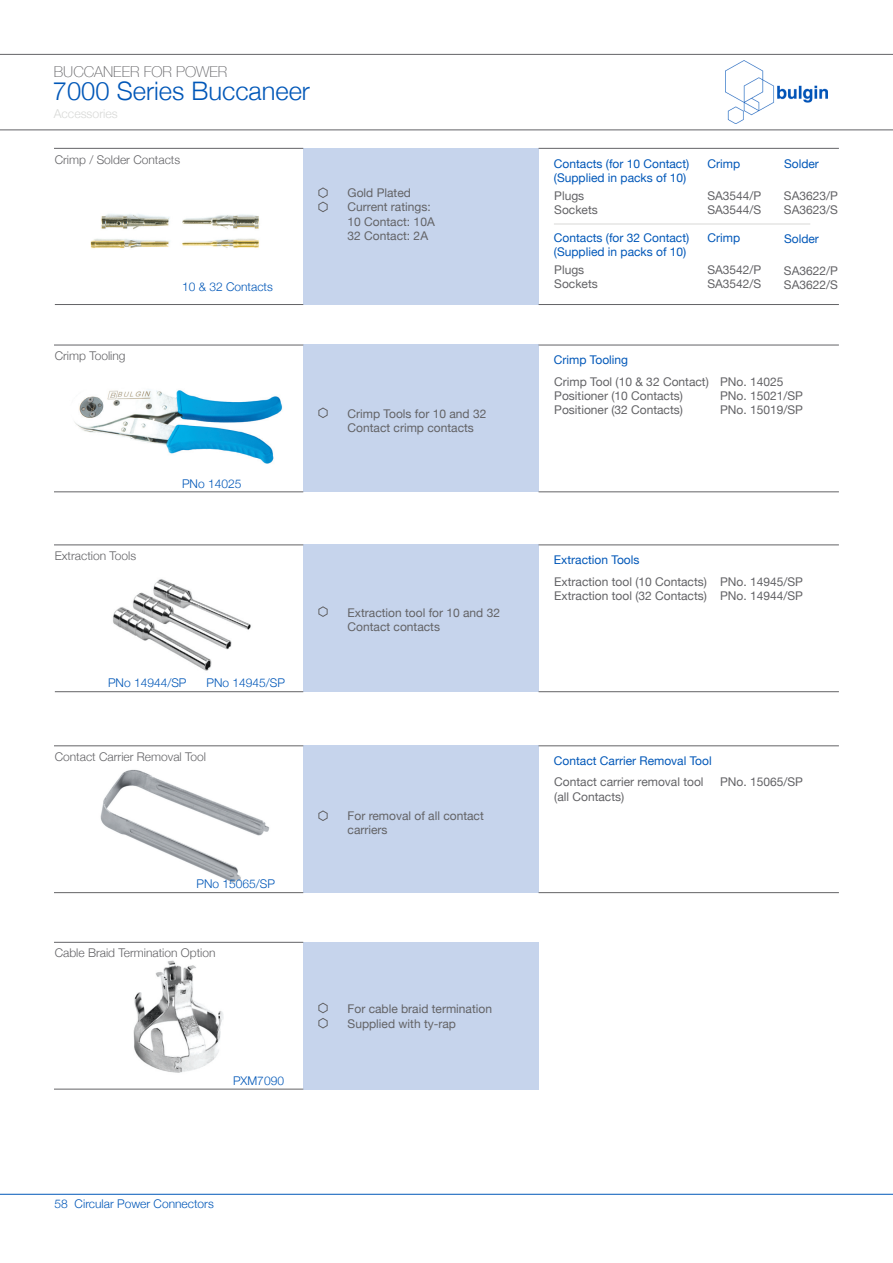
<style>
.page{position:relative;width:893px;height:1263px;background:#fff}
.page>*{position:absolute;margin:0;border:0;box-sizing:border-box;transform-origin:0 0}
.t1{font:300 25.5px "Helvetica Neue";color:#0057b8}
.t2{font:100 15px "Helvetica Neue";color:#636366}
.t3{font:300 12.3px "Helvetica Neue";color:#d8d9d7}
.t4{font:12px/14.4px "Helvetica Neue";color:#636366}
.t5{font:12px/14.4px "Helvetica Neue";color:#0057b8}
.t6{font:300 12px "Helvetica Neue";color:#636366}
.t7{font:300 12px "Helvetica Neue";color:#0057b8}
</style>
<div class="page">
<img style="left:726px;top:61px;width:101px;height:63px">
<hr style="left:0;top:54px;width:893px;height:1px;background:#636366">
<hr style="left:0;top:129px;width:893px;height:1px;background:#636366">
<hr style="left:0;top:1194px;width:893px;height:1px;background:#0057b8">
<img style="left:54px;top:960px;width:249px;height:129px">
<div style="left:303px;top:942px;width:236px;height:147px;background:#c6d4ec"></div>
<hr style="left:54px;top:1089px;width:249px;height:1px;background:#636366">
<svg style="left:318px;top:1002px;width:10px;height:27px"></svg>
<hr style="left:54px;top:942px;width:249px;height:1px;background:#636366">
<img style="left:54px;top:746px;width:249px;height:137px">
<img style="left:55px;top:545px;width:248px;height:126px">
<img style="left:74px;top:389px;width:208px;height:75px">
<img style="left:90px;top:214px;width:169px;height:35px">
<div style="left:303px;top:148px;width:236px;height:157px;background:#c6d4ec"></div>
<div style="left:303px;top:345px;width:236px;height:147px;background:#c6d4ec"></div>
<div style="left:303px;top:544px;width:236px;height:148px;background:#c6d4ec"></div>
<div style="left:303px;top:745px;width:236px;height:148px;background:#c6d4ec"></div>
<hr style="left:539px;top:148px;width:300px;height:1px;background:#636366">
<hr style="left:539px;top:345px;width:300px;height:1px;background:#636366">
<hr style="left:539px;top:544px;width:300px;height:1px;background:#636366">
<hr style="left:539px;top:745px;width:300px;height:1px;background:#636366">
<hr style="left:539px;top:304px;width:300px;height:1px;background:#636366">
<hr style="left:539px;top:491px;width:300px;height:1px;background:#636366">
<hr style="left:539px;top:691px;width:300px;height:1px;background:#636366">
<hr style="left:539px;top:892px;width:300px;height:1px;background:#636366">
<hr style="left:55px;top:304px;width:248px;height:1px;background:#636366">
<hr style="left:54px;top:491px;width:249px;height:1px;background:#636366">
<hr style="left:55px;top:691px;width:248px;height:1px;background:#636366">
<hr style="left:54px;top:892px;width:249px;height:1px;background:#636366">
<svg style="left:318px;top:407px;width:10px;height:11px"></svg>
<svg style="left:318px;top:606px;width:10px;height:11px"></svg>
<svg style="left:318px;top:810px;width:10px;height:11px"></svg>
<svg style="left:318px;top:187px;width:10px;height:25px"></svg>
<hr style="left:54px;top:148px;width:249px;height:1px;background:#636366">
<hr style="left:54px;top:345px;width:249px;height:1px;background:#636366">
<hr style="left:54px;top:544px;width:249px;height:1px;background:#636366">
<hr style="left:54px;top:745px;width:249px;height:1px;background:#636366">
<hr style="left:554px;top:224px;width:256px;height:1px;background:#d8d9d7">
<p class="t2" style="left:54px;top:60px;width:175px">BUCCANEER FOR POWER</p>
<h1 class="t1" style="left:53px;top:71px;width:259px">7000 Series Buccaneer</h1>
<p class="t3" style="left:54px;top:104px;width:66px">Accessories</p>
<p class="t6" style="left:55px;top:150px;width:127px">Crimp / Solder Contacts</p>
<p class="t6" style="left:55px;top:346px;width:72px">Crimp Tooling</p>
<p class="t6" style="left:55px;top:546px;width:83px">Extraction Tools</p>
<p class="t7" style="left:182px;top:277px;width:92px">10 &amp; 32 Contacts</p>
<p class="t7" style="left:182px;top:474px;width:61px">PNo 14025</p>
<p class="t7" style="left:108px;top:673px;width:80px">PNo 14944/SP</p>
<p class="t7" style="left:207px;top:673px;width:80px">PNo 14945/SP</p>
<p class="t6" style="left:55px;top:747px;width:153px">Contact Carrier Removal Tool</p>
<p class="t7" style="left:196px;top:874px;width:80px">PNo 15065/SP</p>
<p class="t6" style="left:55px;top:943px;width:162px">Cable Braid Termination Option</p>
<p class="t7" style="left:233px;top:1071px;width:52px">PXM7090</p>
<p class="t4" style="left:348px;top:186px;width:89px">Gold Plated<br>Current ratings:<br>10 Contact: 10A<br>32 Contact: 2A</p>
<p class="t4" style="left:348px;top:407px;width:140px">Crimp Tools for 10 and 32<br>Contact crimp contacts</p>
<p class="t4" style="left:348px;top:606px;width:154px">Extraction tool for 10 and 32<br>Contact contacts</p>
<p class="t4" style="left:348px;top:809px;width:138px">For removal of all contact carriers</p>
<p class="t4" style="left:348px;top:1002px;width:146px">For cable braid termination<br>Supplied with ty-rap</p>
<p class="t7" style="left:55px;top:1194px;width:161px">58 Circular Power Connectors</p>
<p class="t5" style="left:554px;top:157px;width:137px">Contacts (for 10 Contact) (Supplied in packs of 10)</p>
<p class="t5" style="left:707px;top:157px;width:34px">Crimp</p>
<p class="t5" style="left:784px;top:157px;width:36px">Solder</p>
<p class="t4" style="left:554px;top:189px;width:45px">Plugs<br>Sockets</p>
<p class="t4" style="left:707px;top:189px;width:56px">SA3544/P<br>SA3544/S</p>
<p class="t4" style="left:784px;top:189px;width:56px">SA3623/P<br>SA3623/S</p>
<p class="t5" style="left:554px;top:231px;width:137px">Contacts (for 32 Contact) (Supplied in packs of 10)</p>
<p class="t5" style="left:707px;top:231px;width:34px">Crimp</p>
<p class="t5" style="left:784px;top:232px;width:36px">Solder</p>
<p class="t4" style="left:554px;top:263px;width:45px">Plugs<br>Sockets</p>
<p class="t4" style="left:707px;top:263px;width:56px">SA3542/P<br>SA3542/S</p>
<p class="t4" style="left:784px;top:264px;width:56px">SA3622/P<br>SA3622/S</p>
<p class="t5" style="left:554px;top:353px;width:76px">Crimp Tooling</p>
<p class="t4" style="left:554px;top:375px;width:156px">Crimp Tool (10 &amp; 32 Contact)<br>Positioner (10 Contacts)<br>Positioner (32 Contacts)</p>
<p class="t4" style="left:720px;top:375px;width:84px">PNo. 14025<br>PNo. 15021/SP<br>PNo. 15019/SP</p>
<p class="t5" style="left:554px;top:553px;width:87px">Extraction Tools</p>
<p class="t4" style="left:554px;top:575px;width:154px">Extraction tool (10 Contacts)<br>Extraction tool (32 Contacts)</p>
<p class="t4" style="left:720px;top:575px;width:84px">PNo. 14945/SP<br>PNo. 14944/SP</p>
<p class="t5" style="left:554px;top:754px;width:159px">Contact Carrier Removal Tool</p>
<p class="t4" style="left:554px;top:776px;width:151px">Contact carrier removal tool (all Contacts)</p>
<p class="t4" style="left:720px;top:776px;width:84px">PNo. 15065/SP</p>
</div>
